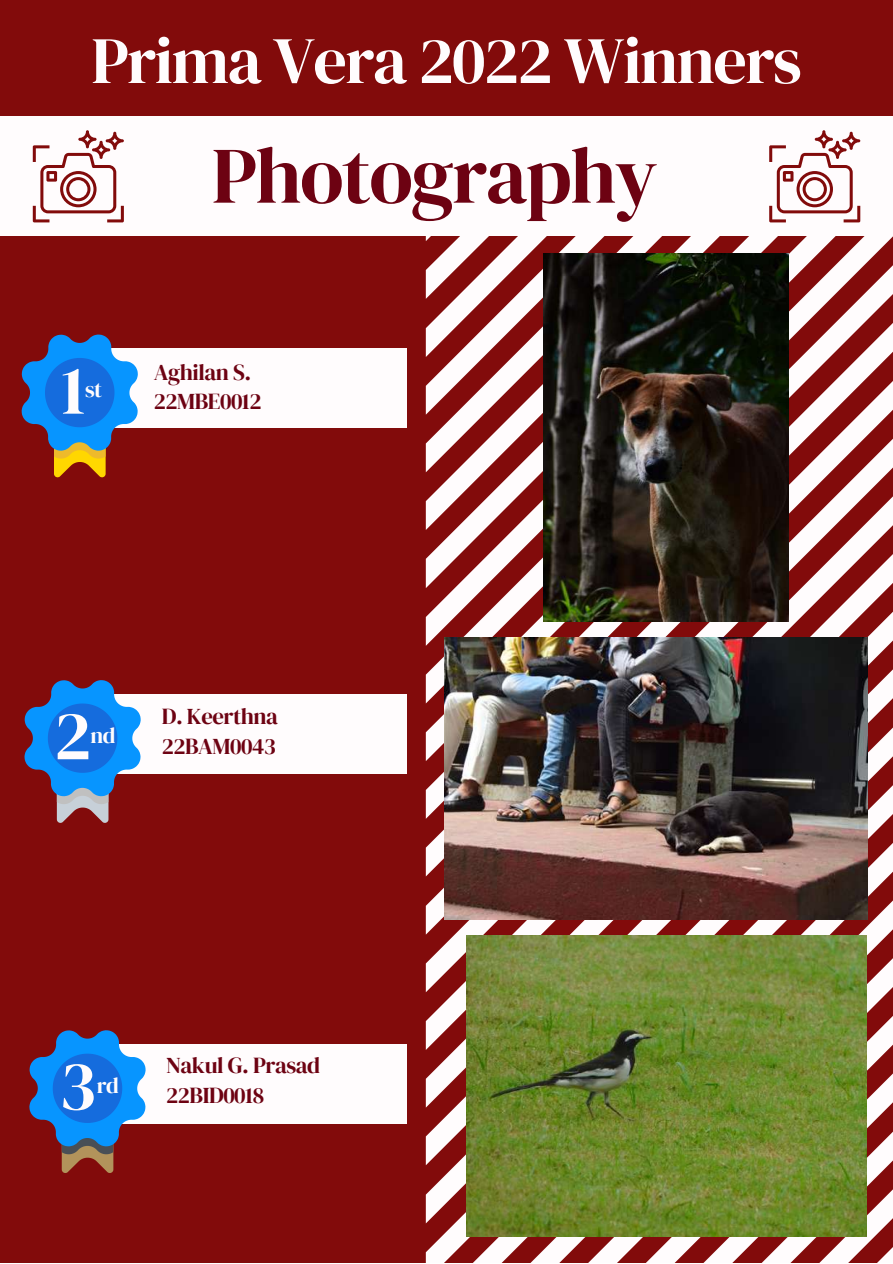
<style>
.page{position:relative;width:893px;height:1264px;background:#fff}
.page>*{position:absolute;margin:0;border:0;box-sizing:border-box;transform-origin:0 0}
.t1{font:79.95px "DM Serif Display";letter-spacing:-.02em;color:#6d0212}
.t2{font:69.75px "DM Serif Display";color:#fffcfd}
.t3{font:66.15px "DM Serif Display";letter-spacing:-.025em;color:#fffcfd}
.t4{font:22.8px/29.4px "DM Serif Display";letter-spacing:-.02em;color:#6d0212}
.t5{font:22.2px "DM Serif Display";color:#fffcfd}
</style>
<div class="page">
<div style="left:0;top:0;width:892px;height:1262px;background:#820b0b"></div>
<svg style="left:426px;top:236px;width:466px;height:1026px"></svg>
<div style="left:110px;top:348px;width:296px;height:80px;background:#fffcfd"></div>
<div style="left:103px;top:694px;width:304px;height:80px;background:#fffcfd"></div>
<div style="left:100px;top:1044px;width:307px;height:79px;background:#fffcfd"></div>
<svg style="left:22px;top:334px;width:116px;height:143px"></svg>
<svg style="left:24px;top:680px;width:117px;height:142px"></svg>
<svg style="left:29px;top:1030px;width:117px;height:142px"></svg>
<div style="left:0;top:117px;width:892px;height:119px;background:#fffcfd"></div>
<svg style="left:33px;top:130px;width:91px;height:92px"></svg>
<svg style="left:769px;top:130px;width:91px;height:92px"></svg>
<img style="left:543px;top:253px;width:245px;height:369px">
<img style="left:466px;top:935px;width:400px;height:301px">
<img style="left:444px;top:637px;width:423px;height:282px">
<h3 class="t3" style="left:91px;top:14px;width:712px">Prima Vera 2022 Winners</h3>
<h1 class="t1" style="left:212px;top:120px;width:447px">Photography</h1>
<h2 class="t2" style="left:61px;top:341px;width:26px">1</h2>
<p class="t5" style="left:85px;top:374px;width:19px">st</p>
<p class="t4" style="left:154px;top:357px;width:109px">Aghilan S.<br>22MBE0012</p>
<h2 class="t2" style="left:54px;top:687px;width:39px">2</h2>
<p class="t5" style="left:90px;top:719px;width:27px">nd</p>
<p class="t4" style="left:162px;top:701px;width:118px">D. Keerthna<br>22BAM0043</p>
<h2 class="t2" style="left:59px;top:1037px;width:39px">3</h2>
<p class="t5" style="left:97px;top:1069px;width:24px">rd</p>
<p class="t4" style="left:166px;top:1050px;width:155px">Nakul G. Prasad<br>22BID0018</p>
</div>
